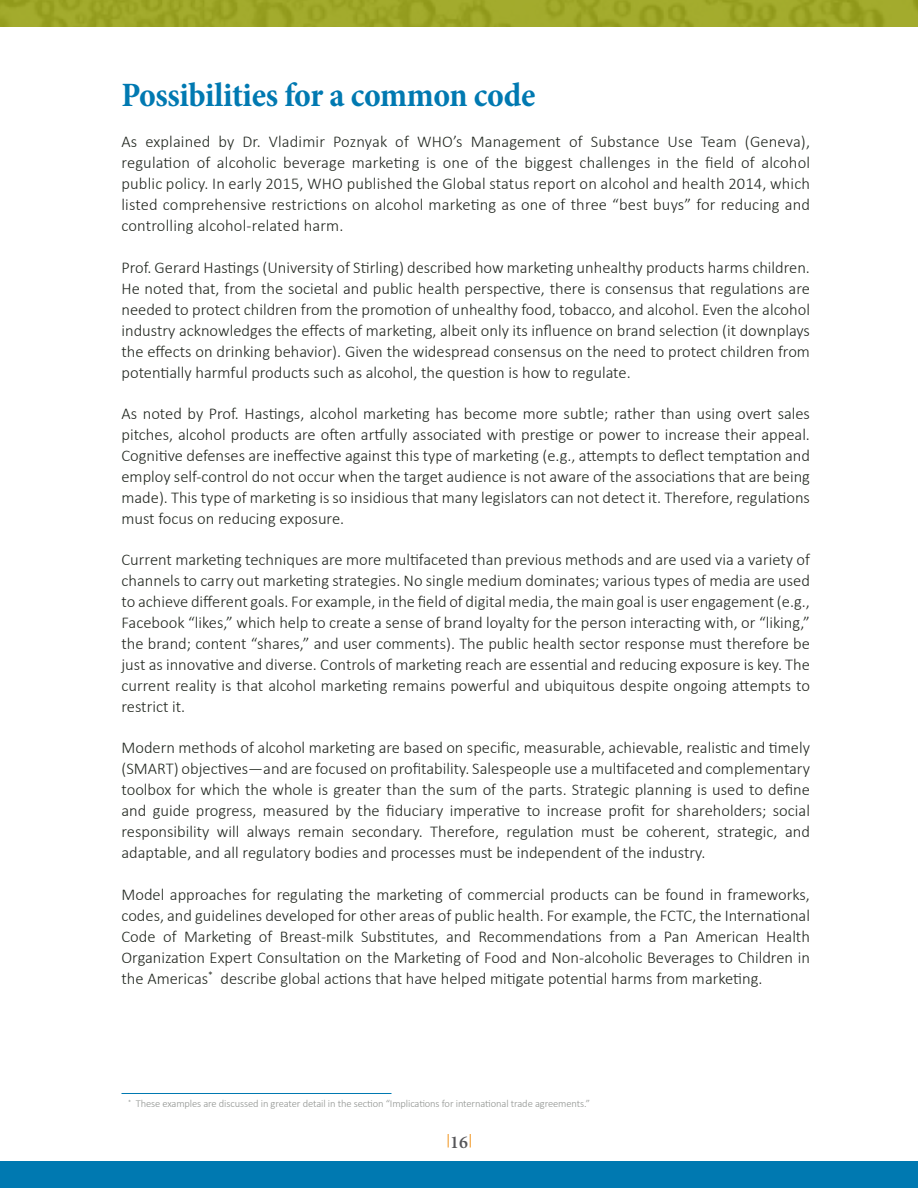
<style>
.page{position:relative;width:918px;height:1188px;background:#fff}
.page>*{position:absolute;margin:0;border:0;box-sizing:border-box;transform-origin:0 0}
.t1{font:700 condensed 34.5px "Minion Pro";letter-spacing:-.01em;color:#0079b1}
.t2{font:600 18px "Minion Pro";color:#565659}
.t3{font:300 16.5px/21px "Calibri";color:#222720;text-align:justify}
.t4{font:300 10.5px "Calibri";letter-spacing:-.01em;color:#909390}
</style>
<div class="page">
<div style="left:0;top:1161px;width:918px;height:27px;background:#0079b1"></div>
<img style="left:0;top:0;width:918px;height:27px">
<svg style="left:470px;top:1134px;width:1px;height:14px"></svg>
<svg style="left:448px;top:1134px;width:1px;height:14px"></svg>
<hr style="left:122px;top:1093px;width:270px;height:1px;background:#0079b1">
<h1 class="t1" style="left:122px;top:71px;width:415px">Possibilities for a common code</h1>
<p class="t3" style="left:122px;top:131px;width:690px">As explained by Dr. Vladimir Poznyak of WHO’s Management of Substance Use Team (Geneva), regulation of alcoholic beverage marketing is one of the biggest challenges in the field of alcohol public policy. In early 2015, WHO published the Global status report on alcohol and health 2014, which listed comprehensive restrictions on alcohol marketing as one of three “best buys” for reducing and controlling alcohol-related harm.</p>
<p class="t3" style="left:122px;top:256px;width:690px">Prof. Gerard Hastings (University of Stirling) described how marketing unhealthy products harms children.<br>He noted that, from the societal and public health perspective, there is consensus that regulations are needed to protect children from the promotion of unhealthy food, tobacco, and alcohol. Even the alcohol industry acknowledges the effects of marketing, albeit only its influence on brand selection (it downplays the effects on drinking behavior). Given the widespread consensus on the need to protect children from potentially harmful products such as alcohol, the question is how to regulate.</p>
<p class="t3" style="left:122px;top:403px;width:690px">As noted by Prof. Hastings, alcohol marketing has become more subtle; rather than using overt sales pitches, alcohol products are often artfully associated with prestige or power to increase their appeal.<br>Cognitive defenses are ineffective against this type of marketing (e.g., attempts to deflect temptation and employ self-control do not occur when the target audience is not aware of the associations that are being made). This type of marketing is so insidious that many legislators can not detect it. Therefore, regulations must focus on reducing exposure.</p>
<p class="t3" style="left:122px;top:549px;width:690px">Current marketing techniques are more multifaceted than previous methods and are used via a variety of channels to carry out marketing strategies. No single medium dominates; various types of media are used to achieve different goals. For example, in the field of digital media, the main goal is user engagement (e.g., Facebook “likes,” which help to create a sense of brand loyalty for the person interacting with, or “liking,” the brand; content “shares,” and user comments). The public health sector response must therefore be just as innovative and diverse. Controls of marketing reach are essential and reducing exposure is key. The current reality is that alcohol marketing remains powerful and ubiquitous despite ongoing attempts to restrict it.</p>
<p class="t3" style="left:122px;top:737px;width:690px">Modern methods of alcohol marketing are based on specific, measurable, achievable, realistic and timely (SMART) objectives—and are focused on profitability. Salespeople use a multifaceted and complementary toolbox for which the whole is greater than the sum of the parts. Strategic planning is used to define and guide progress, measured by the fiduciary imperative to increase profit for shareholders; social responsibility will always remain secondary. Therefore, regulation must be coherent, strategic, and adaptable, and all regulatory bodies and processes must be independent of the industry.</p>
<p class="t3" style="left:122px;top:884px;width:690px">Model approaches for regulating the marketing of commercial products can be found in frameworks, codes, and guidelines developed for other areas of public health. For example, the FCTC, the International Code of Marketing of Breast-milk Substitutes, and Recommendations from a Pan American Health Organization Expert Consultation on the Marketing of Food and Non-alcoholic Beverages to Children in the Americas<sup>*</sup> describe global actions that have helped mitigate potential harms from marketing.</p>
<p class="t4" style="left:128px;top:1097px;width:463px"><sup>*</sup> These examples are discussed in greater detail in the section “Implications for international trade agreements.”</p>
<p class="t2" style="left:450px;top:1129px;width:19px">16</p>
</div>
